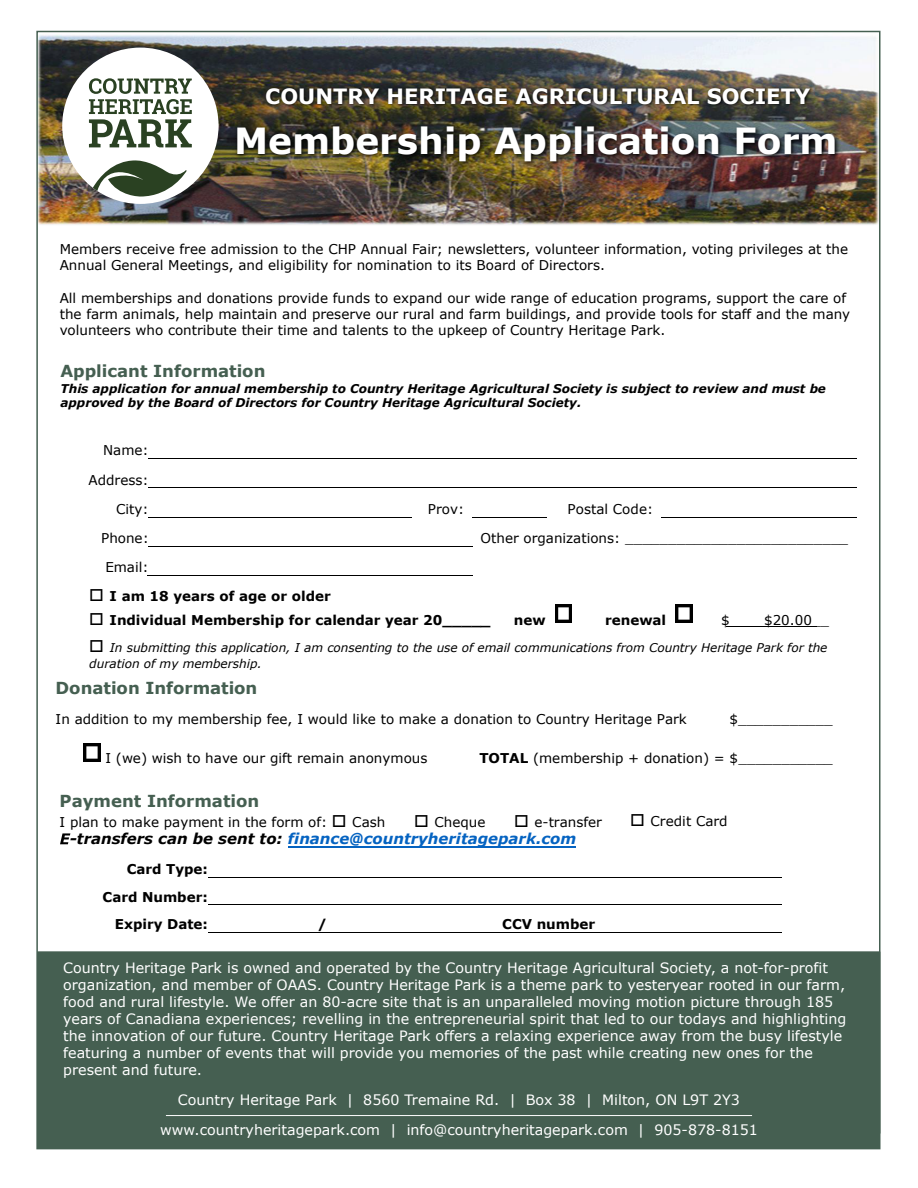
<style>
.page{position:relative;width:918px;height:1188px;background:#fff}
.page>*{position:absolute;margin:0;border:0;box-sizing:border-box;transform-origin:0 0}
.t1{font:700 36px "Verdana";color:#fff}
.t2{font:700 21px "Verdana";color:#fff}
.t3{font:700 16.5px "Verdana";color:#455f51}
.t4{font:italic 700 15px "Verdana";color:#0563c1}
.t5{font:14.25px/17.1px "Verdana";color:#fff}
.t6{font:13.5px/16.2px "Verdana";color:#000}
.t7{font:700 13.5px/27.8px "Verdana";color:#000;text-align:right}
.t8{font:italic 700 12px/14.5px "Verdana";color:#000}
.t9{font:italic 12px/15.5px "Verdana";letter-spacing:-.005em;color:#000}
.s1{font-weight:700}
.s2{color:#000}
</style>
<div class="page">
<img style="left:39px;top:34px;width:842px;height:191px">
<img style="left:249px;top:79px;width:594px;height:23px">
<img style="left:223px;top:102px;width:629px;height:89px">
<div style="left:38px;top:952px;width:842px;height:197px;background:#455f51"></div>
<div style="left:37px;top:951px;width:843px;height:183px;border:1px solid #455f51"></div>
<hr style="left:148px;top:458px;width:709px;height:1px;background:#000">
<hr style="left:148px;top:488px;width:264px;height:1px;background:#000">
<hr style="left:412px;top:488px;width:60px;height:1px;background:#000">
<hr style="left:473px;top:488px;width:74px;height:1px;background:#000">
<hr style="left:547px;top:488px;width:114px;height:1px;background:#000">
<hr style="left:662px;top:488px;width:195px;height:1px;background:#000">
<hr style="left:148px;top:517px;width:264px;height:1px;background:#000">
<hr style="left:472px;top:517px;width:75px;height:1px;background:#000">
<hr style="left:661px;top:517px;width:196px;height:1px;background:#000">
<hr style="left:148px;top:546px;width:324px;height:1px;background:#000">
<hr style="left:147px;top:575px;width:325px;height:1px;background:#000">
<hr style="left:726px;top:626px;width:91px;height:1px;background:#000">
<img style="left:555px;top:605px;width:17px;height:18px">
<img style="left:676px;top:605px;width:17px;height:18px">
<img style="left:83px;top:744px;width:17px;height:18px">
<svg style="left:60px;top:833px;width:10px;height:11px"></svg>
<hr style="left:208px;top:877px;width:574px;height:1px;background:#000">
<hr style="left:208px;top:905px;width:574px;height:1px;background:#000">
<hr style="left:208px;top:933px;width:574px;height:1px;background:#000">
<hr style="left:288px;top:846px;width:288px;height:2px;background:#0563c1">
<div style="left:62px;top:48px;width:157px;height:156px;background:#fff;border-radius:50%"></div>
<svg style="left:89px;top:78px;width:103px;height:69px"></svg>
<svg style="left:93px;top:160px;width:94px;height:37px"></svg>
<hr style="left:166px;top:1115px;width:586px;height:1px;background:#fff">
<h2 class="t2" style="left:265px;top:82px;width:547px">COUNTRY HERITAGE AGRICULTURAL SOCIETY</h2>
<h1 class="t1" style="left:234px;top:118px;width:605px">Membership Application Form</h1>
<p class="t6" style="left:60px;top:241px;width:790px">Members receive free admission to the CHP Annual Fair; newsletters, volunteer information, voting privileges at the<br>Annual General Meetings, and eligibility for nomination to its Board of Directors.</p>
<p class="t6" style="left:60px;top:290px;width:792px">All memberships and donations provide funds to expand our wide range of education programs, support the care of the farm animals, help maintain and preserve our rural and farm buildings, and provide tools for staff and the many volunteers who contribute their time and talents to the upkeep of Country Heritage Park.</p>
<p class="t3" style="left:60px;top:360px;width:206px">Applicant Information</p>
<p class="t8" style="left:60px;top:381px;width:767px">This application for annual membership to Country Heritage Agricultural Society is subject to review and must be approved by the Board of Directors for Country Heritage Agricultural Society.</p>
<p class="t6" style="left:89px;top:436px;width:62px;line-height:29.2px;text-align:right">Name:<br>Address:<br>City:</p>
<p class="t6" style="left:428px;top:501px;width:38px">Prov:</p>
<p class="t6" style="left:568px;top:501px;width:87px">Postal Code:</p>
<p class="t6" style="left:101px;top:530px;width:49px">Phone:</p>
<p class="t6" style="left:480px;top:530px;width:369px">Other organizations: __________________________</p>
<p class="t6" style="left:105px;top:560px;width:45px">Email:</p>
<p class="t7" style="left:89px;top:582px;width:243px">□ I am 18 years of age or older</p>
<p class="t7" style="left:89px;top:606px;width:403px">□ Individual Membership for calendar year 20_____</p>
<p class="t7" style="left:514px;top:606px;width:33px">new</p>
<p class="t7" style="left:605px;top:606px;width:62px">renewal</p>
<p class="t6" style="left:721px;top:612px;width:109px">$____$20.00__</p>
<p class="t9" style="left:89px;top:640px;width:740px">□ In submitting this application, I am consenting to the use of email communications from Country Heritage Park for the duration of my membership.</p>
<p class="t3" style="left:56px;top:677px;width:203px">Donation Information</p>
<p class="t6" style="left:56px;top:711px;width:633px">In addition to my membership fee, I would like to make a donation to Country Heritage Park</p>
<p class="t6" style="left:729px;top:711px;width:105px">$___________</p>
<p class="t6" style="left:105px;top:750px;width:324px">I (we) wish to have our gift remain anonymous</p>
<p class="t6" style="left:479px;top:750px;width:355px"><span class="s1">TOTAL</span> (membership + donation) = $___________</p>
<p class="t3" style="left:60px;top:791px;width:201px">Payment Information</p>
<p class="t6" style="left:60px;top:814px;width:327px">I plan to make payment in the form of: □ Cash</p>
<p class="t6" style="left:414px;top:814px;width:73px">□ Cheque</p>
<p class="t6" style="left:514px;top:814px;width:89px">□ e-transfer</p>
<p class="t4" style="left:70px;top:829px;width:508px"><span class="s2">-transfers can be sent to:</span> finance@countryheritagepark.com</p>
<p class="t7" style="left:103px;top:855px;width:107px">Card Type:<br>Card Number:<br>Expiry Date:</p>
<p class="t6" style="left:630px;top:813px;width:99px">□ Credit Card</p>
<p class="t7" style="left:318px;top:911px;width:11px">/</p>
<p class="t7" style="left:502px;top:911px;width:94px">CCV number</p>
<p class="t5" style="left:63px;top:959px;width:785px">Country Heritage Park is owned and operated by the Country Heritage Agricultural Society, a not-for-profit organization, and member of OAAS. Country Heritage Park is a theme park to yesteryear rooted in our farm, food and rural lifestyle. We offer an 80-acre site that is an unparalleled moving motion picture through 185 years of Canadiana experiences; revelling in the entrepreneurial spirit that led to our todays and highlighting the innovation of our future. Country Heritage Park offers a relaxing experience away from the busy lifestyle featuring a number of events that will provide you memories of the past while creating new ones for the present and future.</p>
<p class="t5" style="left:160px;top:1084px;width:599px;line-height:30.8px;text-align:center">Country Heritage Park | 8560 Tremaine Rd. | Box 38 | Milton, ON L9T 2Y3 www.countryheritagepark.com | info@countryheritagepark.com | 905-878-8151</p>
</div>
